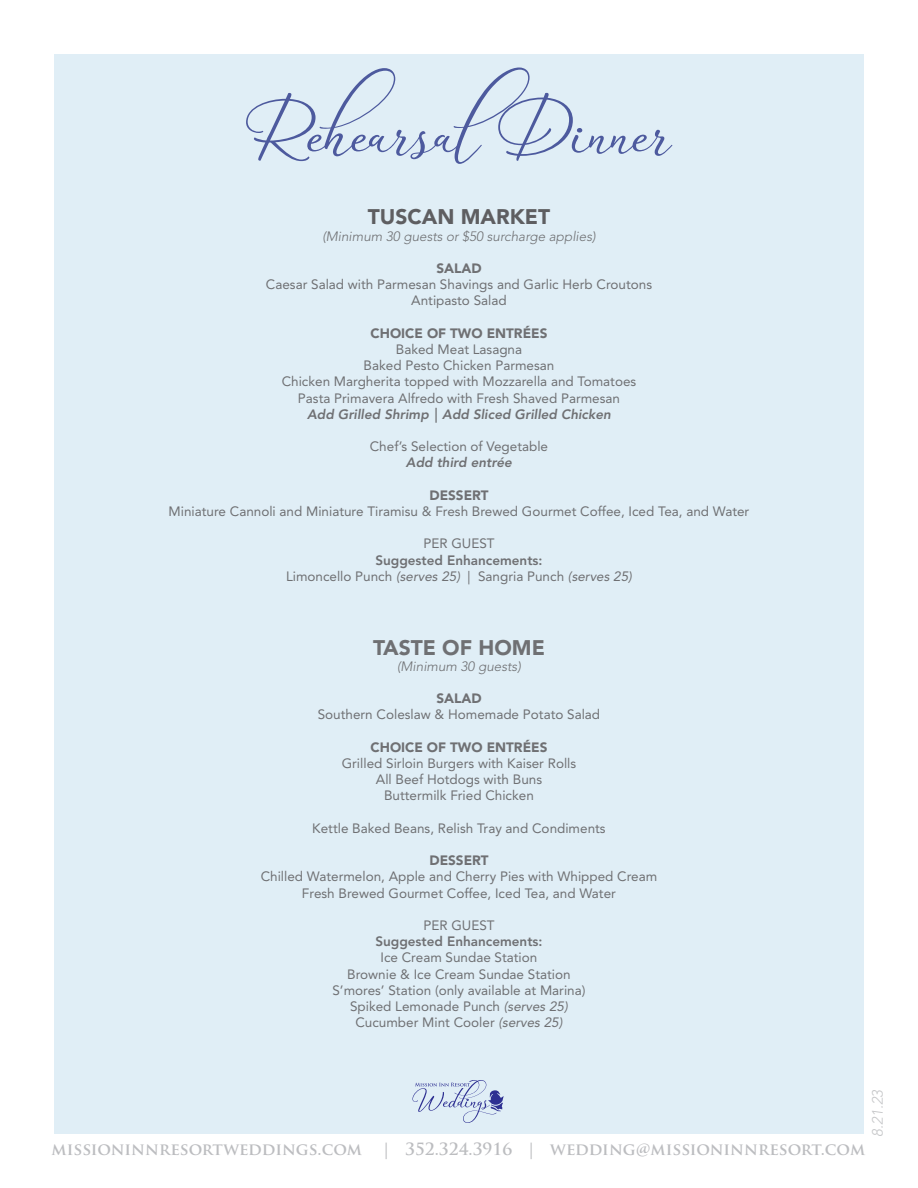
<style>
.page{position:relative;width:918px;height:1188px;background:#fff}
.page>*{position:absolute;margin:0;border:0;box-sizing:border-box;transform-origin:0 0}
.t1{font:90px "Galiano";color:#4d5a9e}
.t2{font:900 21px "Avenir LT Std";color:#5e5e61}
.t3{font:900 21px "Avenir LT Std";color:#6f7073}
.t4{font:700 16.5px "Trajan Pro";color:#bcbdc0}
.t5{font:italic 300 15px "Avenir LT Std";color:#c5c6c8}
.t6{font:13.5px/16.2px "Avenir LT Std";color:#6f7073;text-align:center}
.t7{font:900 13.5px "Avenir LT Std";color:#6f7073}
.t8{font:italic 300 13.5px "Avenir LT Std";color:#6f7073}
.t9{font:italic 800 13.5px "Avenir LT Std";color:#6f7073}
.t10{font:800 13.5px "Avenir LT Std";color:#6f7073}
.s1{font-weight:800}
.s2{font-style:italic}
</style>
<div class="page">
<div style="left:54px;top:54px;width:810px;height:1080px;background:#dfeef6"></div>
<svg style="left:412px;top:1080px;width:91px;height:43px"></svg>
<h1 class="t1" style="left:248px;top:69px;width:424px">RehearsalDinner</h1>
<h2 class="t2" style="left:368px;top:204px;width:184px">TUSCAN MARKET</h2>
<p class="t8" style="left:322px;top:228px;width:275px">(Minimum 30 guests or $50 surcharge applies)</p>
<p class="t7" style="left:436px;top:260px;width:47px">SALAD</p>
<p class="t6" style="left:266px;top:276px;width:388px">Caesar Salad with Parmesan Shavings and Garlic Herb Croutons<br>Antipasto Salad</p>
<p class="t7" style="left:371px;top:325px;width:178px">CHOICE OF TWO ENTRÉES</p>
<p class="t6" style="left:282px;top:341px;width:356px">Baked Meat Lasagna<br>Baked Pesto Chicken Parmesan<br>Chicken Margherita topped with Mozzarella and Tomatoes Pasta Primavera Alfredo with Fresh Shaved Parmesan</p>
<p class="t9" style="left:307px;top:406px;width:305px">Add Grilled Shrimp | Add Sliced Grilled Chicken</p>
<p class="t6" style="left:370px;top:438px;width:180px">Chef’s Selection of Vegetable</p>
<p class="t9" style="left:406px;top:455px;width:108px">Add third entrée</p>
<p class="t7" style="left:429px;top:487px;width:61px">DESSERT</p>
<p class="t6" style="left:169px;top:503px;width:582px">Miniature Cannoli and Miniature Tiramisu &amp; Fresh Brewed Gourmet Coffee, Iced Tea, and Water</p>
<p class="t6" style="left:423px;top:536px;width:73px">PER GUEST</p>
<p class="t6" style="left:286px;top:552px;width:347px"><span class="s1">Suggested Enhancements:<br></span>Limoncello Punch <span class="s2">(serves 25)</span> | Sangria Punch <span class="s2">(serves 25)</span></p>
<h2 class="t3" style="left:373px;top:635px;width:173px">TASTE OF HOME</h2>
<p class="t8" style="left:397px;top:658px;width:125px">(Minimum 30 guests)</p>
<p class="t7" style="left:436px;top:690px;width:47px">SALAD</p>
<p class="t6" style="left:318px;top:707px;width:284px">Southern Coleslaw &amp; Homemade Potato Salad</p>
<p class="t7" style="left:371px;top:739px;width:178px">CHOICE OF TWO ENTRÉES</p>
<p class="t6" style="left:342px;top:755px;width:236px">Grilled Sirloin Burgers with Kaiser Rolls<br>All Beef Hotdogs with Buns<br>Buttermilk Fried Chicken</p>
<p class="t6" style="left:312px;top:820px;width:295px">Kettle Baked Beans, Relish Tray and Condiments</p>
<p class="t7" style="left:429px;top:852px;width:61px">DESSERT</p>
<p class="t6" style="left:261px;top:869px;width:398px">Chilled Watermelon, Apple and Cherry Pies with Whipped Cream<br>Fresh Brewed Gourmet Coffee, Iced Tea, and Water</p>
<p class="t6" style="left:423px;top:917px;width:73px">PER GUEST</p>
<p class="t10" style="left:375px;top:933px;width:169px">Suggested Enhancements:</p>
<p class="t6" style="left:332px;top:950px;width:255px">Ice Cream Sundae Station<br>Brownie &amp; Ice Cream Sundae Station S’mores’ Station (only available at Marina)<br>Spiked Lemonade Punch <span class="s2">(serves 25)<br></span>Cucumber Mint Cooler <span class="s2">(serves 25)</span></p>
<p class="t5" style="left:869px;top:1137px;width:49px;rotate:-90deg">8.21.23</p>
<p class="t4" style="left:52px;top:1139px;width:815px">MISSIONINNRESORTWEDDINGS.COM | 352.324.3916 | WEDDING@MISSIONINNRESORT.COM</p>
</div>
